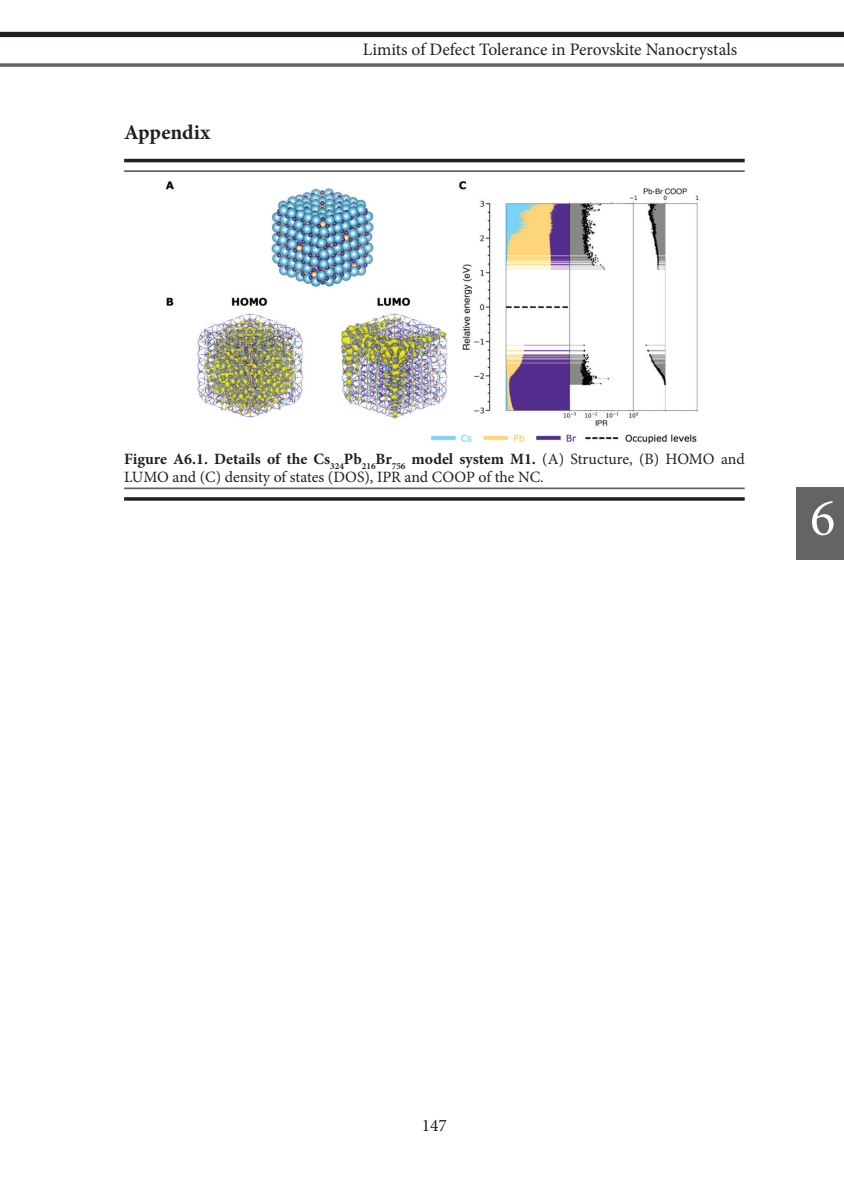
<style>
.page{position:relative;width:844px;height:1191px;background:#fff}
.page>*{position:absolute;margin:0;border:0;box-sizing:border-box;transform-origin:0 0}
.t1{font:52.5px "Minion Pro";color:#fff}
.t2{font:700 21px "Minion Pro";color:#231f20}
.t3{font:17.5px "Minion Pro";color:#231f20}
.t4{font:15.75px/18.9px "Minion Pro";letter-spacing:-.005em;color:#231f20}
.s1{font-weight:700}
</style>
<div class="page">
<div style="left:795px;top:487px;width:48px;height:73px;background:#646464"></div>
<div style="left:0;top:32px;width:843px;height:5px;background:#231f20"></div>
<svg style="left:0;top:63px;width:843px;height:4px;background:#767676"></svg>
<img style="left:165px;top:181px;width:534px;height:263px">
<hr style="left:124px;top:159px;width:620px;height:3px;background:#231f20">
<hr style="left:124px;top:170px;width:620px;height:2px;background:#646464">
<svg style="left:124px;top:497px;width:620px;height:4px;background:#3e3a3b"></svg>
<hr style="left:124px;top:487px;width:620px;height:2px;background:#646464">
<h2 class="t2" style="left:124px;top:118px;width:87px">Appendix</h2>
<p class="t3" style="left:363px;top:37px;width:376px">Limits of Defect Tolerance in Perovskite Nanocrystals</p>
<p class="t4" style="left:124px;top:449px;width:622px"><span class="s1">Figure A6.1. Details of the Cs</span><sub>324</sub><span class="s1">Pb</span><sub>216</sub><span class="s1">Br</span><sub>756</sub> <span class="s1">model system M1.</span> (A) Structure, (B) HOMO and<br>LUMO and (C) density of states (DOS), IPR and COOP of the NC.</p>
<h1 class="t1" style="left:809px;top:483px;width:27px">6</h1>
<p class="t3" style="left:421px;top:1113px;width:27px">147</p>
</div>
